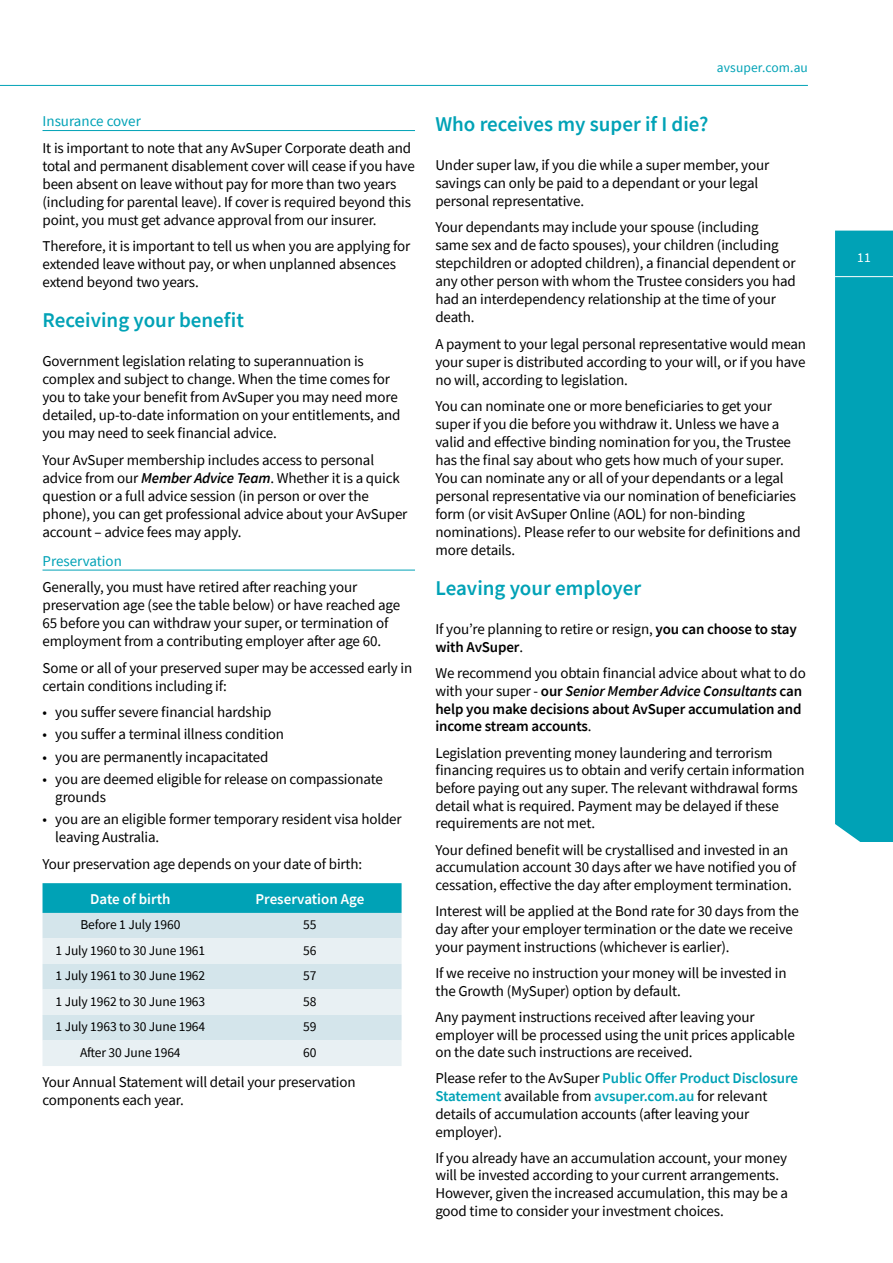
<style>
.page{position:relative;width:893px;height:1263px;background:#fff}
.page>*{position:absolute;margin:0;border:0;box-sizing:border-box;transform-origin:0 0}
.AV_H1{font:600 21px "Source Sans Pro";color:#00a2b6}
.AV_Body{font:15px/18px "Source Sans Pro";letter-spacing:-.01em;color:#000}
.AV_Body-2{font:600 15px/17.7px "Source Sans Pro";letter-spacing:-.01em;color:#000}
.AV_H3{font:15px "Source Sans Pro";color:#00a2b6}
.AV_Table_H1{font:600 15px "Source Sans Pro";color:#fff}
.AV_Table_Body{font:13.5px "Source Sans Pro";letter-spacing:-.01em;color:#000}
.t1{font:13.5px "Source Sans Pro";letter-spacing:.01em;color:#00a2b6}
.t2{font:13.5px "Source Sans Pro";color:#fff}
.s1{font-weight:600;font-style:italic}
.s2{font-weight:600}
.s3{font-weight:400}
.s4{font-style:italic}
.s5{font-weight:600;color:#00a2b6}
</style>
<div class="page">
<div style="left:835px;top:231px;width:58px;height:611px;background:#00a2b6"></div>
<hr style="left:835px;top:276px;width:58px;height:1px;background:#fff">
<hr style="left:0;top:85px;width:808px;height:1px;background:#00a2b6">
<hr style="left:43px;top:130px;width:372px;height:1px;background:#00a2b6">
<hr style="left:43px;top:570px;width:372px;height:1px;background:#00a2b6">
<div style="left:43px;top:883px;width:359px;height:30px;background:#00a2b6"></div>
<div style="left:43px;top:913px;width:359px;height:25px;background:#d4e5eb"></div>
<svg style="left:43px;top:938px;width:359px;height:128px;background:#e0ebef"></svg>
<p class="AV_H3" style="left:43px;top:112px;width:100px">Insurance cover</p>
<p class="AV_Body" style="left:43px;top:138px;width:374px">It is important to note that any AvSuper Corporate death and total and permanent disablement cover will cease if you have been absent on leave without pay for more than two years (including for parental leave). If cover is required beyond this point, you must get advance approval from our insurer.</p>
<p class="AV_Body" style="left:43px;top:237px;width:369px">Therefore, it is important to tell us when you are applying for extended leave without pay, or when unplanned absences extend beyond two years.</p>
<p class="AV_H1" style="left:43px;top:306px;width:203px">Receiving your benefit</p>
<p class="AV_Body" style="left:43px;top:352px;width:359px">Government legislation relating to superannuation is complex and subject to change. When the time comes for you to take your benefit from AvSuper you may need more detailed, up-to-date information on your entitlements, and you may need to seek financial advice.</p>
<p class="AV_Body" style="left:43px;top:451px;width:366px">Your AvSuper membership includes access to personal advice from our <span class="s1">Member Advice Team</span>. Whether it is a quick question or a full advice session (in person or over the phone), you can get professional advice about your AvSuper account – advice fees may apply.</p>
<p class="AV_H3" style="left:43px;top:551px;width:81px">Preservation</p>
<p class="AV_Body" style="left:43px;top:578px;width:359px">Generally, you must have retired after reaching your preservation age (see the table below) or have reached age 65 before you can withdraw your super, or termination of employment from a contributing employer after age 60.</p>
<p class="AV_Body" style="left:43px;top:658px;width:371px">Some or all of your preserved super may be accessed early in certain conditions including if:</p>
<p class="AV_Body" style="left:43px;top:703px;width:231px">• you suffer severe financial hardship</p>
<p class="AV_Body" style="left:43px;top:725px;width:243px">• you suffer a terminal illness condition</p>
<p class="AV_Body" style="left:43px;top:747px;width:228px">• you are permanently incapacitated</p>
<p class="AV_Body" style="left:55px;top:770px;width:329px;text-indent:-13px">• you are deemed eligible for release on compassionate grounds</p>
<p class="AV_Body" style="left:55px;top:810px;width:348px;text-indent:-13px">• you are an eligible former temporary resident visa holder leaving Australia.</p>
<p class="AV_Body" style="left:43px;top:854px;width:321px">Your preservation age depends on your date of birth:</p>
<p class="AV_Table_H1" style="left:90px;top:889px;width:82px">Date of birth</p>
<p class="AV_Table_H1" style="left:256px;top:889px;width:110px">Preservation Age</p>
<p class="AV_Table_Body" style="left:80px;top:916px;width:101px">Before 1 July 1960</p>
<p class="AV_Table_Body" style="left:303px;top:916px;width:15px">55</p>
<p class="AV_Table_Body" style="left:56px;top:941px;width:151px">1 July 1960 to 30 June 1961</p>
<p class="AV_Table_Body" style="left:303px;top:941px;width:15px">56</p>
<p class="AV_Table_Body" style="left:56px;top:967px;width:151px">1 July 1961 to 30 June 1962</p>
<p class="AV_Table_Body" style="left:303px;top:967px;width:15px">57</p>
<p class="AV_Table_Body" style="left:56px;top:992px;width:151px">1 July 1962 to 30 June 1963</p>
<p class="AV_Table_Body" style="left:303px;top:992px;width:15px">58</p>
<p class="AV_Table_Body" style="left:56px;top:1018px;width:151px">1 July 1963 to 30 June 1964</p>
<p class="AV_Table_Body" style="left:303px;top:1018px;width:15px">59</p>
<p class="AV_Table_Body" style="left:80px;top:1043px;width:102px">After 30 June 1964</p>
<p class="AV_Table_Body" style="left:303px;top:1043px;width:15px">60</p>
<p class="AV_Body" style="left:43px;top:1072px;width:315px">Your Annual Statement will detail your preservation components each year.</p>
<p class="t1" style="left:717px;top:59px;width:93px">avsuper.com.au</p>
<p class="AV_H1" style="left:435px;top:110px;width:275px">Who receives my super if I die?</p>
<p class="AV_Body" style="left:435px;top:156px;width:335px">Under super law, if you die while a super member, your savings can only be paid to a dependant or your legal personal representative.</p>
<p class="AV_Body" style="left:435px;top:218px;width:362px">Your dependants may include your spouse (including<br>same sex and de facto spouses), your children (including stepchildren or adopted children), a financial dependent or any other person with whom the Trustee considers you had had an interdependency relationship at the time of your death.</p>
<p class="AV_Body" style="left:435px;top:335px;width:372px;text-align:justify">A payment to your legal personal representative would mean your super is distributed according to your will, or if you have no will, according to legislation.</p>
<p class="AV_Body" style="left:435px;top:397px;width:367px">You can nominate one or more beneficiaries to get your super if you die before you withdraw it. Unless we have a valid and effective binding nomination for you, the Trustee has the final say about who gets how much of your super.<br>You can nominate any or all of your dependants or a legal personal representative via our nomination of beneficiaries form (or visit AvSuper Online (AOL) for non-binding nominations). Please refer to our website for definitions and more details.</p>
<p class="AV_H1" style="left:435px;top:575px;width:207px">Leaving your employer</p>
<p class="AV_Body" style="left:435px;top:620px;width:363px">If you’re planning to retire or resign, <span class="s2">you can choose to stay with AvSuper</span>.</p>
<p class="AV_Body-2" style="left:435px;top:664px;width:372px"><span class="s3">We recommend you obtain financial advice about what to do with your super -</span> our <span class="s4">Senior Member Advice Consultants</span> can help you make decisions about AvSuper accumulation and income stream accounts<span class="s3">.</span></p>
<p class="AV_Body" style="left:435px;top:744px;width:371px">Legislation preventing money laundering and terrorism financing requires us to obtain and verify certain information before paying out any super. The relevant withdrawal forms detail what is required. Payment may be delayed if these requirements are not met.</p>
<p class="AV_Body" style="left:435px;top:841px;width:362px">Your defined benefit will be crystallised and invested in an accumulation account 30 days after we have notified you of cessation, effective the day after employment termination.</p>
<p class="AV_Body" style="left:435px;top:902px;width:365px">Interest will be applied at the Bond rate for 30 days from the day after your employer termination or the date we receive your payment instructions (whichever is earlier).</p>
<p class="AV_Body" style="left:435px;top:964px;width:353px">If we receive no instruction your money will be invested in the Growth (MySuper) option by default.</p>
<p class="AV_Body" style="left:435px;top:1008px;width:361px">Any payment instructions received after leaving your employer will be processed using the unit prices applicable on the date such instructions are received.</p>
<p class="AV_Body" style="left:435px;top:1069px;width:364px">Please refer to the AvSuper <span class="s5">Public Offer Product Disclosure Statement</span> available from <span class="s5">avsuper.com.au</span> for relevant details of accumulation accounts (after leaving your employer).</p>
<p class="AV_Body" style="left:435px;top:1149px;width:354px">If you already have an accumulation account, your money will be invested according to your current arrangements.<br>However, given the increased accumulation, this may be a good time to consider your investment choices.</p>
<p class="t2" style="left:857px;top:249px;width:15px">11</p>
</div>
